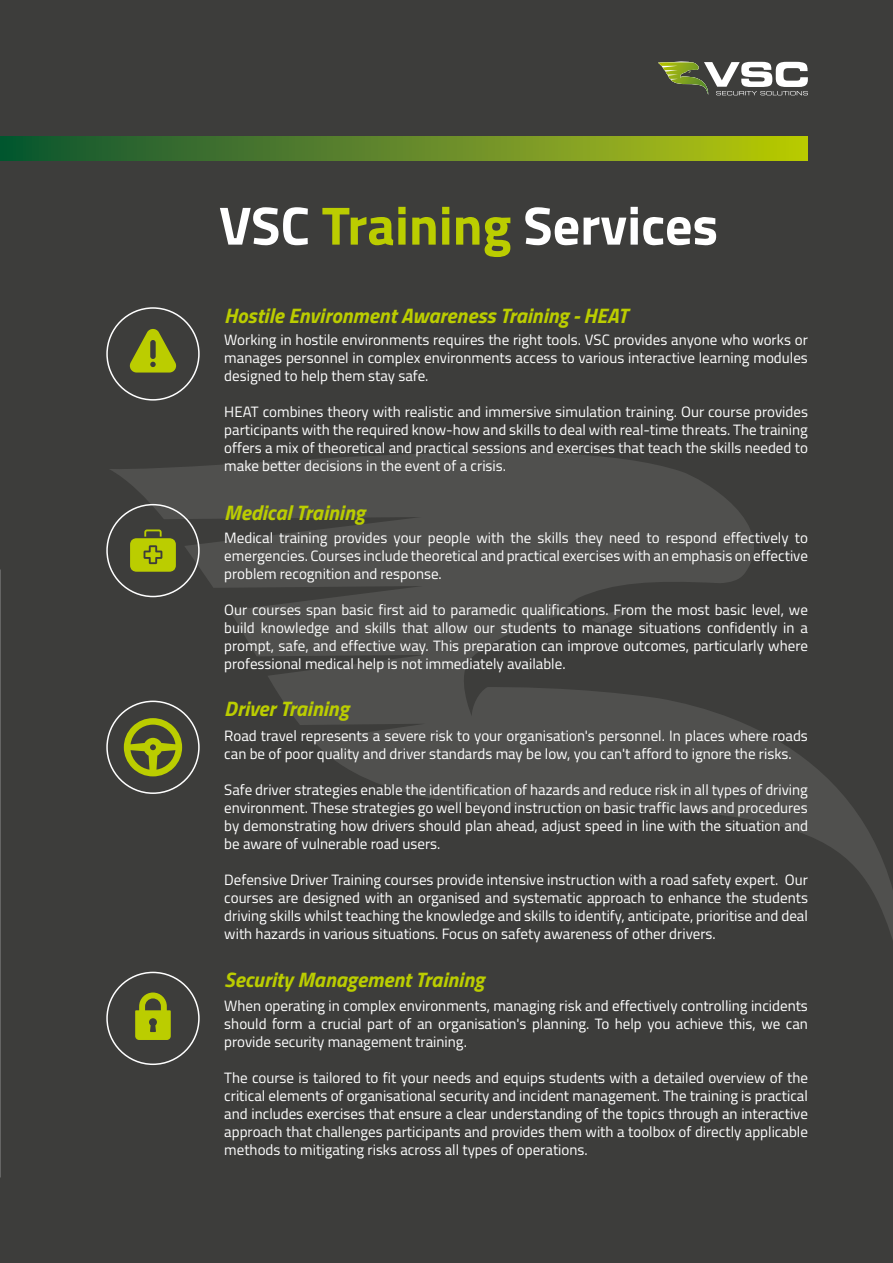
<style>
.page{position:relative;width:893px;height:1263px;background:#3d3d3b}
.page>*{position:absolute;margin:0;border:0;box-sizing:border-box;transform-origin:0 0}
.t1{font:700 54px "Titillium";color:#fff}
.t2{font:italic 700 21px "Titillium";color:#bbcd00}
.t3{font:15px/18px "Titillium";color:#fff;text-align:justify}
.s1{color:#bbcd00}
</style>
<div class="page">
<svg style="left:109px;top:452px;width:784px;height:526px"></svg>
<svg style="left:591px;top:609px;width:42px;height:15px"></svg>
<svg style="left:658px;top:61px;width:150px;height:34px"></svg>
<svg style="left:0;top:136px;width:808px;height:25px"></svg>
<svg style="left:124px;top:718px;width:58px;height:58px"></svg>
<div style="left:106px;top:701px;width:94px;height:93px;border:2px solid #fff;border-radius:50%"></div>
<div style="left:106px;top:972px;width:94px;height:93px;border:2px solid #fff;border-radius:50%"></div>
<svg style="left:135px;top:992px;width:36px;height:48px"></svg>
<div style="left:106px;top:307px;width:94px;height:94px;border:2px solid #fff;border-radius:50%"></div>
<svg style="left:129px;top:329px;width:48px;height:43px"></svg>
<div style="left:106px;top:504px;width:94px;height:93px;border:2px solid #fff;border-radius:50%"></div>
<svg style="left:130px;top:529px;width:46px;height:43px"></svg>
<h1 class="t1" style="left:219px;top:184px;width:501px">VSC <span class="s1">Training</span> Services</h1>
<h2 class="t2" style="left:224px;top:299px;width:405px">Hostile Environment Awareness Training - HEAT</h2>
<p class="t3" style="left:224px;top:330px;width:585px">Working in hostile environments requires the right tools. VSC provides anyone who works or manages personnel in complex environments access to various interactive learning modules designed to help them stay safe.</p>
<p class="t3" style="left:224px;top:402px;width:585px">HEAT combines theory with realistic and immersive simulation training. Our course provides participants with the required know-how and skills to deal with real-time threats. The training offers a mix of theoretical and practical sessions and exercises that teach the skills needed to make better decisions in the event of a crisis.</p>
<h2 class="t2" style="left:224px;top:496px;width:142px">Medical Training</h2>
<p class="t3" style="left:224px;top:528px;width:585px">Medical training provides your people with the skills they need to respond effectively to emergencies. Courses include theoretical and practical exercises with an emphasis on effective problem recognition and response.</p>
<p class="t3" style="left:224px;top:600px;width:585px">Our courses span basic first aid to paramedic qualifications. From the most basic level, we build knowledge and skills that allow our students to manage situations confidently in a prompt, safe, and effective way. This preparation can improve outcomes, particularly where professional medical help is not immediately available.</p>
<h2 class="t2" style="left:224px;top:692px;width:126px">Driver Training</h2>
<p class="t3" style="left:224px;top:726px;width:585px">Road travel represents a severe risk to your organisation's personnel. In places where roads can be of poor quality and driver standards may be low, you can't afford to ignore the risks.</p>
<p class="t3" style="left:224px;top:780px;width:585px">Safe driver strategies enable the identification of hazards and reduce risk in all types of driving environment. These strategies go well beyond instruction on basic traffic laws and procedures by demonstrating how drivers should plan ahead, adjust speed in line with the situation and be aware of vulnerable road users.</p>
<p class="t3" style="left:224px;top:870px;width:585px">Defensive Driver Training courses provide intensive instruction with a road safety expert. Our courses are designed with an organised and systematic approach to enhance the students driving skills whilst teaching the knowledge and skills to identify, anticipate, prioritise and deal with hazards in various situations. Focus on safety awareness of other drivers.</p>
<h2 class="t2" style="left:224px;top:964px;width:261px">Security Management Training</h2>
<p class="t3" style="left:224px;top:996px;width:585px">When operating in complex environments, managing risk and effectively controlling incidents should form a crucial part of an organisation's planning. To help you achieve this, we can provide security management training.</p>
<p class="t3" style="left:224px;top:1068px;width:585px">The course is tailored to fit your needs and equips students with a detailed overview of the critical elements of organisational security and incident management. The training is practical and includes exercises that ensure a clear understanding of the topics through an interactive approach that challenges participants and provides them with a toolbox of directly applicable methods to mitigating risks across all types of operations.</p>
</div>
